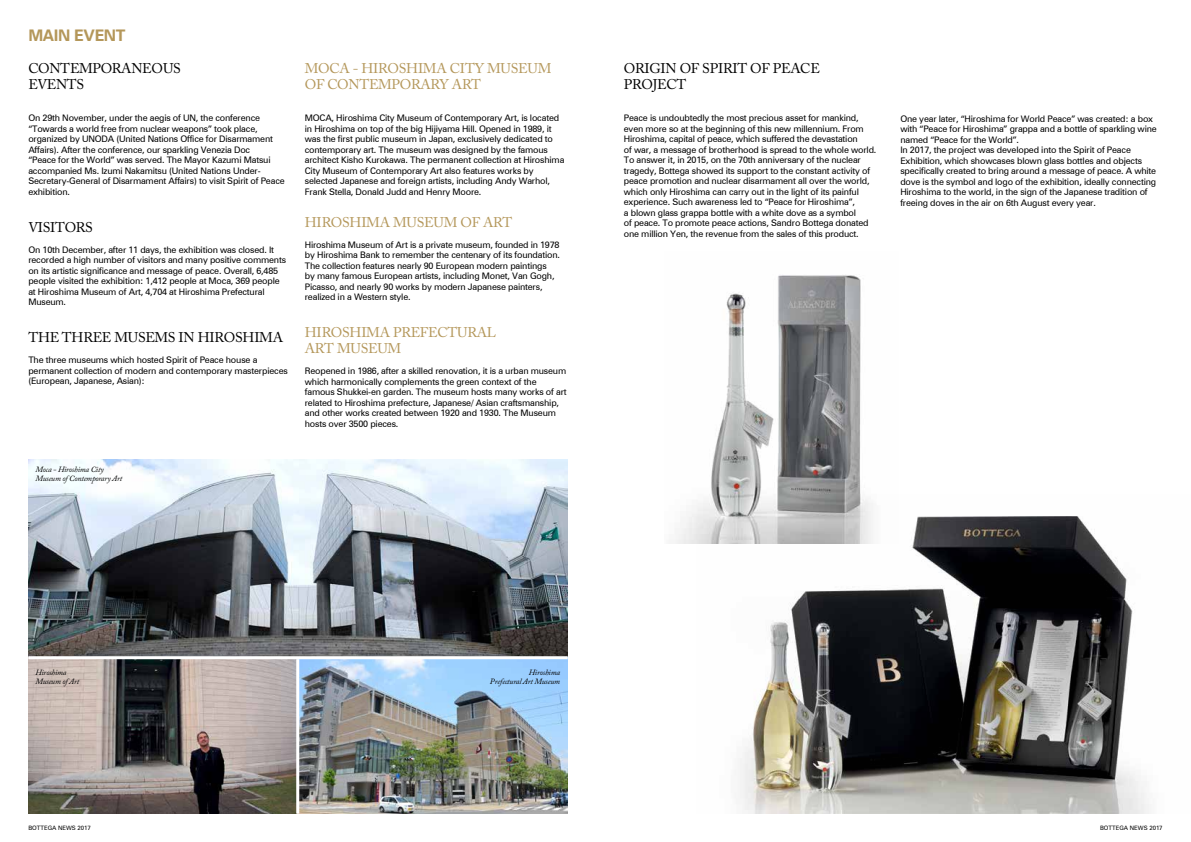
<style>
.page{position:relative;width:1191px;height:842px;background:#fff}
.page>*{position:absolute;margin:0;border:0;box-sizing:border-box;transform-origin:0 0}
.t1{font:700 16px "Zurich BT";letter-spacing:-.02em;color:#b4975a}
.t2{font:14px/16px "Adobe Caslon Pro";letter-spacing:-.02em;color:#b4975a}
.t3{font:14px/16px "Adobe Caslon Pro";letter-spacing:-.02em;color:#000}
.t4{font:9px/10.5px "Zurich BT";letter-spacing:-.02em;color:#000}
.t5{font:italic 8px/9px "Adobe Caslon Pro";letter-spacing:-.02em;color:#000}
.t6{font:6px "Zurich BT";color:#000}
</style>
<div class="page">
<img style="left:675px;top:275px;width:186px;height:269px">
<img style="left:697px;top:494px;width:452px;height:320px">
<img style="left:28px;top:459px;width:539px;height:355px">
<hr style="left:28px;top:656px;width:539px;height:3px;background:#fff">
<hr style="left:296px;top:659px;width:3px;height:155px;background:#fff">
<h1 class="t1" style="left:28px;top:25px;width:99px">MAIN EVENT</h1>
<h2 class="t3" style="left:28px;top:60px;width:154px">CONTEMPORANEOUS<br>EVENTS</h2>
<p class="t4" style="left:28px;top:113px;width:258px">On 29th November, under the aegis of UN, the conference “Towards a world free from nuclear weapons” took place, organized by UNODA (United Nations Office for Disarmament Affairs). After the conference, our sparkling Venezia Doc<br>“Peace for the World” was served. The Mayor Kazumi Matsui accompanied Ms. Izumi Nakamitsu (United Nations Under-Secretary-General of Disarmament Affairs) to visit Spirit of Peace exhibition.</p>
<h2 class="t3" style="left:28px;top:219px;width:66px">VISITORS</h2>
<p class="t4" style="left:28px;top:244px;width:259px">On 10th December, after 11 days, the exhibition was closed. It recorded a high number of visitors and many positive comments on its artistic significance and message of peace. Overall, 6,485 people visited the exhibition: 1,412 people at Moca, 369 people at Hiroshima Museum of Art, 4,704 at Hiroshima Prefectural Museum.</p>
<h2 class="t3" style="left:28px;top:329px;width:256px">THE THREE MUSEMS IN HIROSHIMA</h2>
<p class="t4" style="left:28px;top:355px;width:261px">The three museums which hosted Spirit of Peace house a permanent collection of modern and contemporary masterpieces (European, Japanese, Asian):</p>
<p class="t5" style="left:35px;top:465px;width:88px">Moca - Hiroshima City<br>Museum of Contemporary Art</p>
<h2 class="t2" style="left:305px;top:60px;width:248px">MOCA - HIROSHIMA CITY MUSEUM<br>OF CONTEMPORARY ART</h2>
<p class="t4" style="left:305px;top:113px;width:261px">MOCA, Hiroshima City Museum of Contemporary Art, is located in Hiroshima on top of the big Hijiyama Hill. Opened in 1989, it was the first public museum in Japan, exclusively dedicated to contemporary art. The museum was designed by the famous architect Kisho Kurokawa. The permanent collection at Hiroshima City Museum of Contemporary Art also features works by selected Japanese and foreign artists, including Andy Warhol, Frank Stella, Donald Judd and Henry Moore.</p>
<h2 class="t2" style="left:305px;top:214px;width:209px">HIROSHIMA MUSEUM OF ART</h2>
<p class="t4" style="left:305px;top:239px;width:257px">Hiroshima Museum of Art is a private museum, founded in 1978 by Hiroshima Bank to remember the centenary of its foundation.<br>The collection features nearly 90 European modern paintings<br>by many famous European artists, including Monet, Van Gogh, Picasso, and nearly 90 works by modern Japanese painters, realized in a Western style.</p>
<h2 class="t2" style="left:305px;top:324px;width:193px">HIROSHIMA PREFECTURAL<br>ART MUSEUM</h2>
<p class="t4" style="left:305px;top:366px;width:263px">Reopened in 1986, after a skilled renovation, it is a urban museum which harmonically complements the green context of the famous Shukkei-en garden. The museum hosts many works of art related to Hiroshima prefecture, Japanese/ Asian craftsmanship, and other works created between 1920 and 1930. The Museum hosts over 3500 pieces.</p>
<h2 class="t3" style="left:624px;top:60px;width:198px">ORIGIN OF SPIRIT OF PEACE<br>PROJECT</h2>
<p class="t4" style="left:624px;top:113px;width:254px">Peace is undoubtedly the most precious asset for mankind, even more so at the beginning of this new millennium. From Hiroshima, capital of peace, which suffered the devastation<br>of war, a message of brotherhood is spread to the whole world.<br>To answer it, in 2015, on the 70th anniversary of the nuclear tragedy, Bottega showed its support to the constant activity of peace promotion and nuclear disarmament all over the world, which only Hiroshima can carry out in the light of its painful experience. Such awareness led to “Peace for Hiroshima”,<br>a blown glass grappa bottle with a white dove as a symbol<br>of peace. To promote peace actions, Sandro Bottega donated one million Yen, the revenue from the sales of this product.</p>
<p class="t4" style="left:900px;top:113px;width:258px">One year later, “Hiroshima for World Peace” was created: a box with “Peace for Hiroshima” grappa and a bottle of sparkling wine named “Peace for the World”.<br>In 2017, the project was developed into the Spirit of Peace Exhibition, which showcases blown glass bottles and objects specifically created to bring around a message of peace. A white dove is the symbol and logo of the exhibition, ideally connecting Hiroshima to the world, in the sign of the Japanese tradition of freeing doves in the air on 6th August every year.</p>
<p class="t5" style="left:35px;top:667px;width:45px">Hiroshima<br>Museum of Art</p>
<p class="t5" style="left:490px;top:667px;width:72px;text-align:right">Hiroshima<br>Prefectural Art Museum</p>
<p class="t6" style="left:28px;top:824px;width:64px">BOTTEGA NEWS 2017</p>
<p class="t6" style="left:1100px;top:824px;width:64px">BOTTEGA NEWS 2017</p>
</div>
